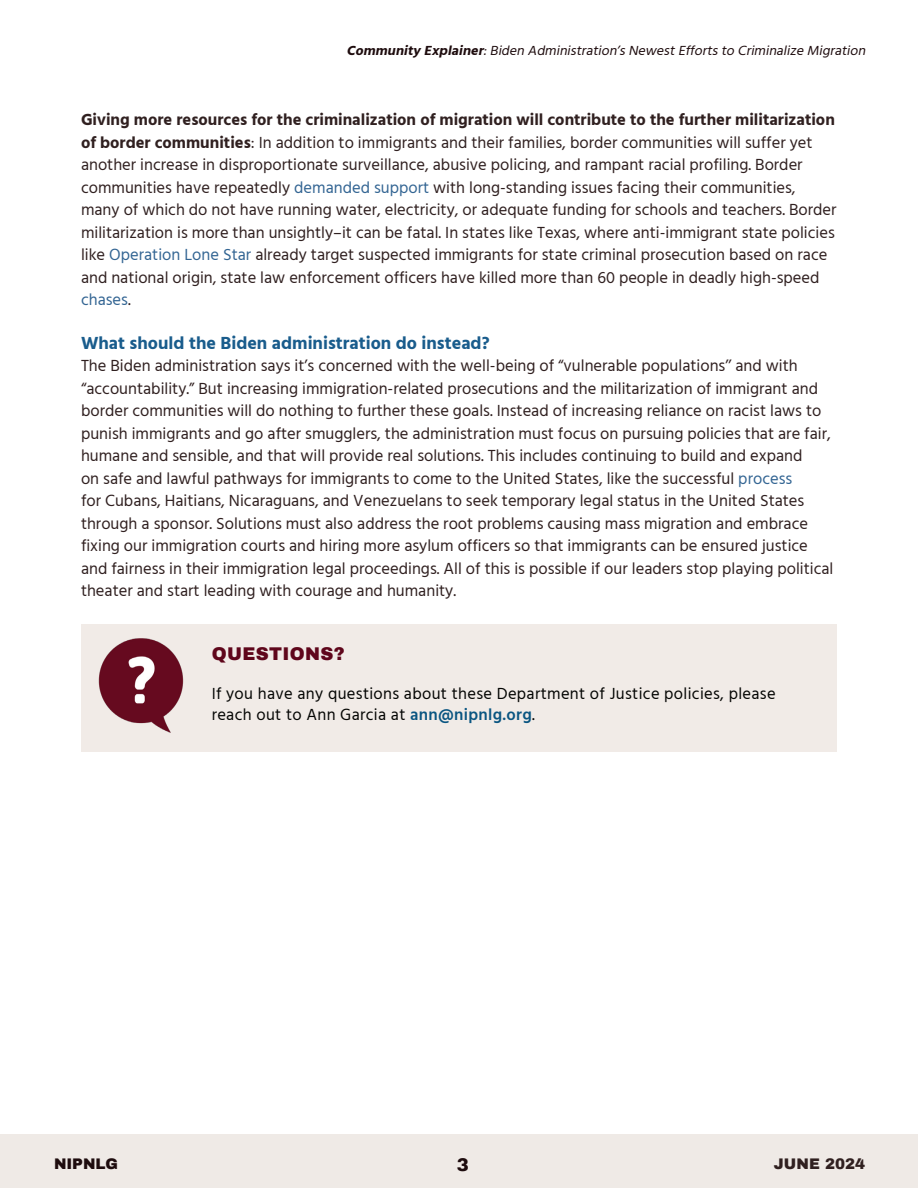
<style>
.page{position:relative;width:918px;height:1188px;background:#fff}
.page>*{position:absolute;margin:0;border:0;box-sizing:border-box;transform-origin:0 0}
.Question{font:700 18px "Hind";color:#195c8c}
.Paragraph{font:900 18px "Archivo";letter-spacing:.02em;color:#5f061b}
.t1{font:900 18px "Archivo";color:#1e0c0e}
.Paragraph-2{font:16.5px/22.5px "Hind";color:#302020}
.Paragraph-3{font:16.5px/21px "Hind";letter-spacing:.02em;color:#040503}
.t2{font:900 15px "Archivo";letter-spacing:.005em;color:#302020}
.t3{font:900 15px "Archivo";color:#1e0c0e}
.t4{font:italic 13.5px "Hind";color:#1e0c0e;scale:1.04 1}
.s1{font-weight:700}
.s2{color:#336593}
.s3{font-weight:600;color:#0a5581}
</style>
<div class="page">
<div style="left:0;top:1135px;width:918px;height:53px;background:#efeae6"></div>
<div style="left:81px;top:624px;width:756px;height:128px;background:#f1ebe7"></div>
<img style="left:98px;top:638px;width:86px;height:95px">
<p class="t4" style="left:347px;top:41px;width:504px"><span class="s1">Community Explainer</span>:Biden Administration’sNewestEffortsto Criminalize Migration</p>
<p class="Paragraph-2" style="left:81px;top:110px;width:757px"><span class="s1">Giving more resources for the criminalization of migration will contribute to the further militarization of border communities</span>: In addition to immigrants and their families, border communities will suffer yet another increase in disproportionate surveillance, abusive policing, and rampant racial profiling. Border communities have repeatedly <span class="s2">demanded support</span> with long-standing issues facing their communities, many of which do not have running water, electricity, or adequate funding for schools and teachers. Border militarization is more than unsightly–it can be fatal. In states like Texas, where anti-immigrant state policies like <span class="s2">Operation Lone Star</span> already target suspected immigrants for state criminal prosecution based on race and national origin, state law enforcement officers have killed more than 60 people in deadly high-speed <span class="s2">chases</span>.</p>
<p class="Question" style="left:81px;top:332px;width:410px">What should the Biden administration do instead?</p>
<p class="Paragraph-2" style="left:81px;top:356px;width:754px">The Biden administration says it’s concerned with the well-being of “vulnerable populations’’ and with “accountability.” But increasing immigration-related prosecutions and the militarization of immigrant and border communities will do nothing to further these goals. Instead of increasing reliance on racist laws to punish immigrants and go after smugglers, the administration must focus on pursuing policies that are fair, humane and sensible, and that will provide real solutions. This includes continuing to build and expand<br>on safe and lawful pathways for immigrants to come to the United States, like the successful <span class="s2">process<br></span>for Cubans, Haitians, Nicaraguans, and Venezuelans to seek temporary legal status in the United States through a sponsor. Solutions must also address the root problems causing mass migration and embrace fixing our immigration courts and hiring more asylum officers so that immigrants can be ensured justice and fairness in their immigration legal proceedings. All of this is possible if our leaders stop playing political theater and start leading with courage and humanity.</p>
<p class="Paragraph" style="left:212px;top:643px;width:135px">QUESTIONS?</p>
<p class="Paragraph-3" style="left:212px;top:684px;width:566px">If you have any questions about these Department of Justice policies, please reach out to Ann Garcia at <span class="s3">ann@nipnlg.org</span>.</p>
<p class="t3" style="left:54px;top:1154px;width:65px">NIPNLG</p>
<p class="t1" style="left:457px;top:1154px;width:14px">3</p>
<p class="t2" style="left:774px;top:1154px;width:93px">JUNE 2024</p>
</div>
